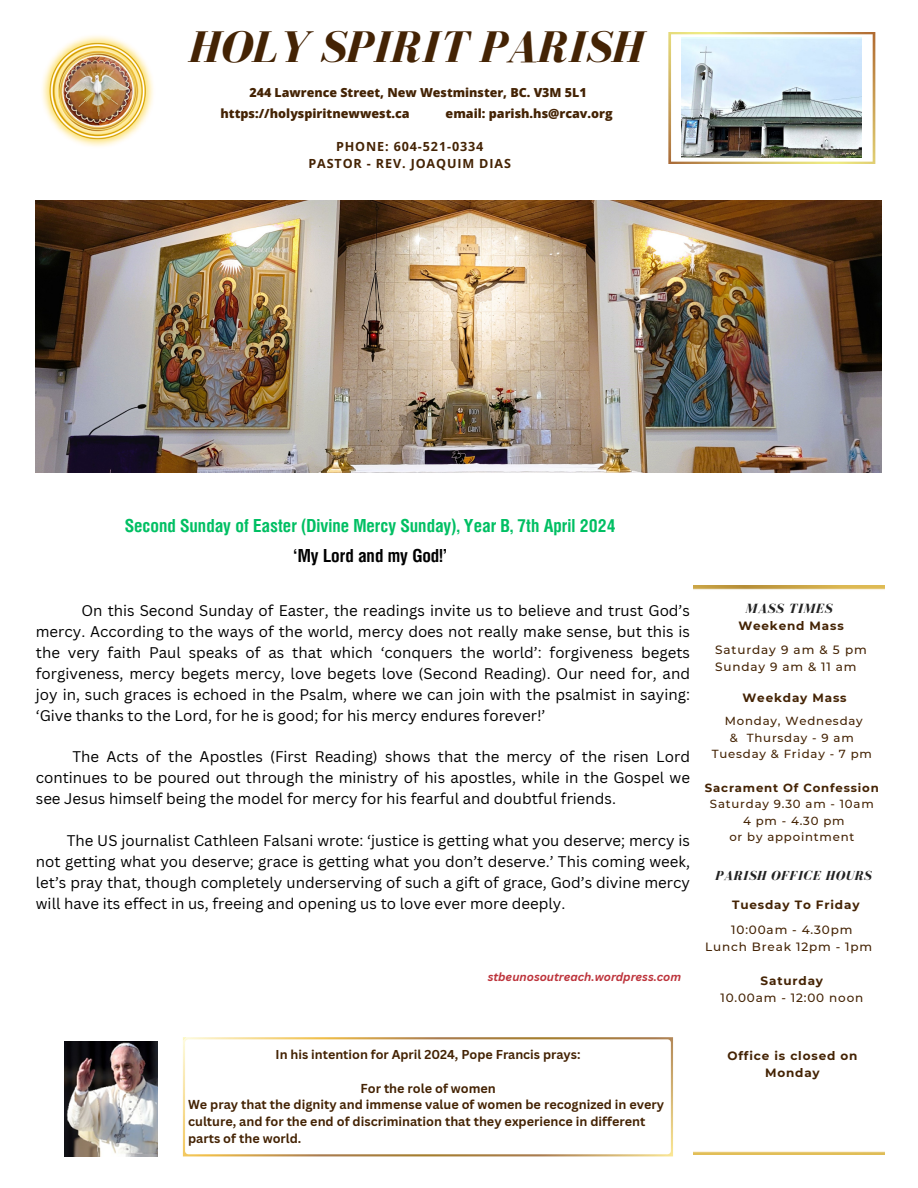
<style>
.page{position:relative;width:918px;height:1188px;background:#fff}
.page>*{position:absolute;margin:0;border:0;box-sizing:border-box;transform-origin:0 0}
.t1{font:italic 700 45.6px "Bodoni FLF";color:#442304}
.t2{font:700 18px/30.3px "Helios Cond";color:#00bf63;text-align:center}
.t3{font:15px/20.9px "Canva Sans";color:#000;text-align:justify}
.t4{font:italic 700 13.8px "Bodoni FLF";letter-spacing:.04em;color:#222}
.t5{font:italic 700 13.5px "Bodoni FLF";letter-spacing:.04em;color:#222}
.t6{font:700 12.6px/16.8px "Canva Sans";color:#442304}
.t7{font:800 12.6px "Open Sans";color:#442304}
.t8{font:700 12.6px/16.6px "Open Sans";letter-spacing:.07em;color:#442304;text-align:center}
.t9{font:800 12.45px "Open Sans";color:#442304}
.t10{font:500 12px/17px "Montserrat";letter-spacing:.07em;color:#442304}
.t11{font:700 12px/17px "Montserrat";letter-spacing:.07em;color:#442304;text-align:center}
.t12{font:500 11.7px "Montserrat";letter-spacing:.07em;color:#442304}
.t13{font:700 11.7px "Montserrat";letter-spacing:.07em;color:#442304}
.t14{font:italic 700 11.55px "Canva Sans";color:#bd333b}
.s1{color:#000}
</style>
<div class="page">
<img style="left:42px;top:35px;width:111px;height:112px">
<img style="left:693px;top:585px;width:192px;height:570px">
<svg style="left:668px;top:32px;width:207px;height:132px"></svg>
<img style="left:682px;top:38px;width:180px;height:120px">
<img style="left:64px;top:1042px;width:93px;height:115px">
<svg style="left:183px;top:1037px;width:490px;height:119px"></svg>
<img style="left:36px;top:200px;width:846px;height:272px">
<p class="t1" style="left:188px;top:23px;width:456px">HOLY SPIRIT PARISH</p>
<p class="t9" style="left:250px;top:84px;width:339px">244 Lawrence Street, New Westminster, BC. V3M 5L1</p>
<p class="t7" style="left:221px;top:104px;width:191px">https://holyspiritnewwest.ca</p>
<p class="t7" style="left:446px;top:104px;width:169px">email: parish.hs@rcav.org</p>
<p class="t8" style="left:308px;top:138px;width:204px">PHONE: 604-521-0334<br>PASTOR - REV. JOAQUIM DIAS</p>
<p class="t2" style="left:125px;top:510px;width:492px">Second Sunday of Easter (Divine Mercy Sunday), Year B, 7th April 2024 <span class="s1">‘My Lord and my God!’</span></p>
<p class="t3" style="left:36px;top:600px;width:656px;text-indent:46px">On this Second Sunday of Easter, the readings invite us to believe and trust God’s mercy. According to the ways of the world, mercy does not really make sense, but this is the very faith Paul speaks of as that which ‘conquers the world’: forgiveness begets forgiveness, mercy begets mercy, love begets love (Second Reading). Our need for, and joy in, such graces is echoed in the Psalm, where we can join with the psalmist in saying: ‘Give thanks to the Lord, for he is good; for his mercy endures forever!’</p>
<h2 class="t3" style="left:36px;top:746px;width:656px;text-indent:37px">The Acts of the Apostles (First Reading) shows that the mercy of the risen Lord continues to be poured out through the ministry of his apostles, while in the Gospel we see Jesus himself being the model for mercy for his fearful and doubtful friends.</h2>
<h4 class="t3" style="left:36px;top:830px;width:656px;text-indent:31px">The US journalist Cathleen Falsani wrote: ‘justice is getting what you deserve; mercy is not getting what you deserve; grace is getting what you don’t deserve.’ This coming week, let’s pray that, though completely underserving of such a gift of grace, God’s divine mercy will have its effect in us, freeing and opening us to love ever more deeply.</h4>
<p class="t14" style="left:488px;top:968px;width:195px">stbeunosoutreach.wordpress.com</p>
<h4 class="t4" style="left:746px;top:601px;width:88px">MASS TIMES</h4>
<p class="t11" style="left:738px;top:618px;width:107px">Weekend Mass</p>
<h3 class="t10" style="left:715px;top:642px;width:153px">Saturday 9 am &amp; 5 pm<br>Sunday 9 am &amp; 11 am</h3>
<p class="t11" style="left:743px;top:690px;width:106px">Weekday Mass</p>
<p class="t12" style="left:725px;top:714px;width:139px">Monday, Wednesday</p>
<p class="t12" style="left:730px;top:731px;width:125px">&amp; Thursday - 9 am</p>
<p class="t12" style="left:712px;top:747px;width:162px">Tuesday &amp; Friday - 7 pm</p>
<p class="t13" style="left:705px;top:780px;width:175px">Sacrament Of Confession</p>
<p class="t12" style="left:710px;top:797px;width:165px">Saturday 9.30 am - 10am</p>
<p class="t12" style="left:743px;top:813px;width:103px">4 pm - 4.30 pm</p>
<p class="t12" style="left:729px;top:830px;width:127px">or by appointment</p>
<p class="t5" style="left:715px;top:869px;width:158px">PARISH OFFICE HOURS</p>
<p class="t11" style="left:732px;top:896px;width:129px">Tuesday To Friday</p>
<p class="t10" style="left:731px;top:922px;width:123px">10:00am - 4.30pm</p>
<p class="t10" style="left:705px;top:939px;width:169px">Lunch Break 12pm - 1pm</p>
<h5 class="t11" style="left:761px;top:973px;width:64px">Saturday</h5>
<p class="t10" style="left:720px;top:990px;width:144px">10.00am - 12:00 noon</p>
<p class="t6" style="left:276px;top:1046px;width:306px">In his intention for April 2024, Pope Francis prays:</p>
<p class="t6" style="left:188px;top:1079px;width:478px;text-indent:172px">For the role of women<br>We pray that the dignity and immense value of women be recognized in every culture, and for the end of discrimination that they experience in different parts of the world.</p>
<p class="t11" style="left:728px;top:1047px;width:131px">Office is closed on<br>Monday</p>
</div>
